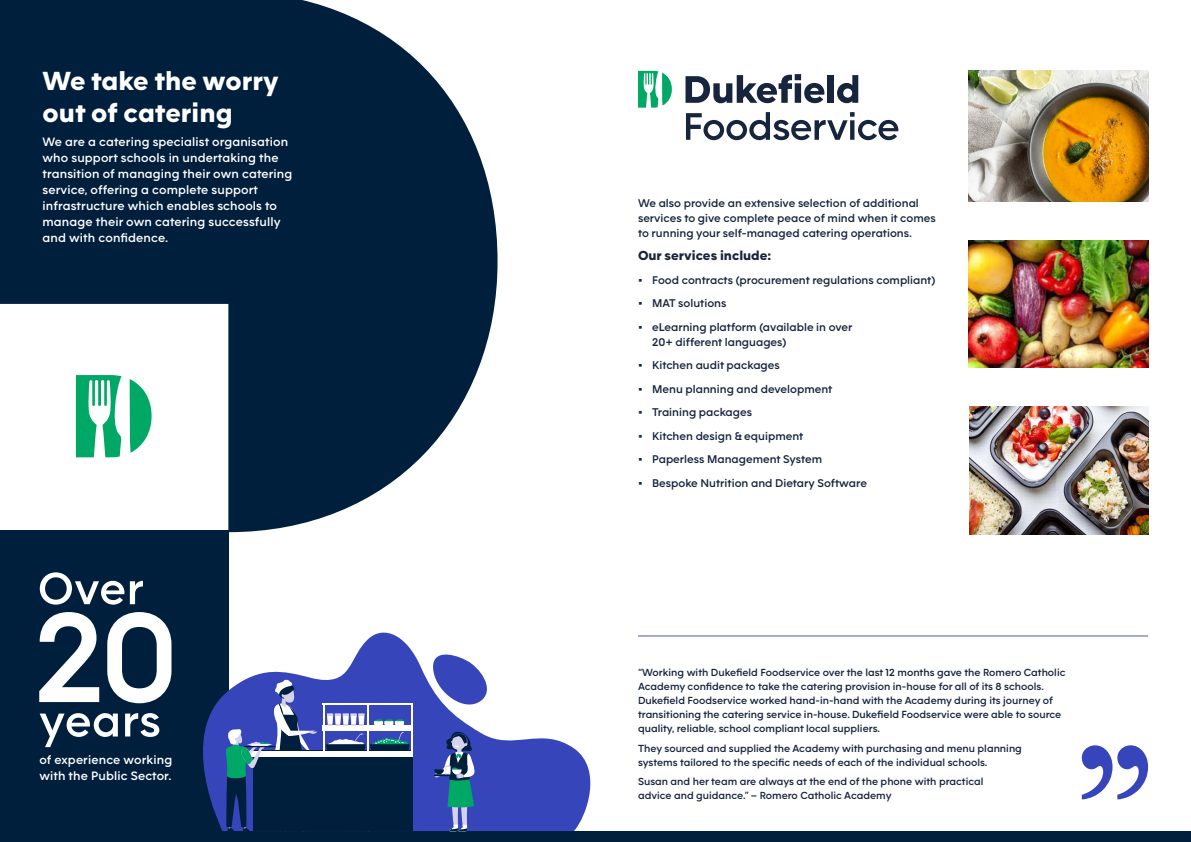
<style>
.page{position:relative;width:1191px;height:842px;background:#fff}
.page>*{position:absolute;margin:0;border:0;box-sizing:border-box;transform-origin:0 0}
.t1{font:800 28px/32px "F37 Moon";color:#fff}
.t2{font:800 14px "F37 Moon";color:#16243d}
.t3{font:600 13px/16px "F37 Moon";letter-spacing:.01em;color:#fff}
.t4{font:600 12px/15px "F37 Moon";color:#16243d}
.t5{font:600 11px/14px "F37 Moon";color:#16243d}
</style>
<div class="page">
<svg style="left:0;top:0;width:497px;height:532px;fill:#001f3d"></svg>
<div style="left:0;top:531px;width:229px;height:311px;background:#001f3d"></div>
<img style="left:969px;top:240px;width:179px;height:128px">
<img style="left:969px;top:407px;width:179px;height:127px">
<img style="left:969px;top:71px;width:179px;height:130px">
<svg style="left:685px;top:74px;width:139px;height:29px"></svg>
<div style="left:827px;top:75px;width:7px;height:28px;background:#16243d"></div>
<svg style="left:837px;top:75px;width:21px;height:28px"></svg>
<svg style="left:686px;top:112px;width:212px;height:28px"></svg>
<svg style="left:638px;top:71px;width:34px;height:37px"></svg>
<svg style="left:76px;top:375px;width:46px;height:82px"></svg>
<svg style="left:130px;top:379px;width:22px;height:74px"></svg>
<svg style="left:1081px;top:745px;width:67px;height:54px"></svg>
<hr style="left:638px;top:635px;width:510px;height:1px;background:#455ba6">
<div style="left:208px;top:832px;width:983px;height:10px;background:#001f3d"></div>
<svg style="left:40px;top:713px;width:119px;height:34px"></svg>
<svg style="left:39px;top:612px;width:132px;height:91px"></svg>
<svg style="left:40px;top:572px;width:103px;height:33px"></svg>
<svg style="left:203px;top:632px;width:388px;height:199px;fill:#3645ba"></svg>
<svg style="left:432px;top:646px;width:62px;height:65px"></svg>
<div style="left:253px;top:751px;width:160px;height:80px;background:#001f3d"></div>
<div style="left:247px;top:751px;width:166px;height:5px;background:#fff"></div>
<hr style="left:411px;top:704px;width:2px;height:47px;background:#fff">
<div style="left:323px;top:726px;width:90px;height:5px;background:#fff"></div>
<hr style="left:323px;top:703px;width:90px;height:2px;background:#fff">
<svg style="left:224px;top:680px;width:185px;height:151px"></svg>
<svg style="left:433px;top:731px;width:43px;height:101px;background:#4268a3"></svg>
<h1 class="t1" style="left:43px;top:64px;width:238px">We take the worry out of catering</h1>
<p class="t3" style="left:43px;top:134px;width:251px">We are a catering specialist organisation who support schools in undertaking the transition of managing their own catering service, offering a complete support infrastructure which enables schools to manage their own catering successfully and with confidence.</p>
<p class="t3" style="left:39px;top:751px;width:134px">of experience working with the Public Sector.</p>
<p class="t4" style="left:638px;top:195px;width:299px">We also provide an extensive selection of additional services to give complete peace of mind when it comes to running your self-managed catering operations.</p>
<p class="t2" style="left:638px;top:247px;width:135px">Our services include:</p>
<p class="t4" style="left:638px;top:272px;width:299px">• Food contracts (procurement regulations compliant)</p>
<p class="t4" style="left:638px;top:295px;width:90px">• MAT solutions</p>
<p class="t4" style="left:652px;top:319px;width:202px;text-indent:-14px">• eLearning platform (available in over<br>20+ different languages)</p>
<p class="t4" style="left:638px;top:357px;width:143px">• Kitchen audit packages</p>
<p class="t4" style="left:638px;top:381px;width:196px">• Menu planning and development</p>
<p class="t4" style="left:638px;top:404px;width:116px">• Training packages</p>
<p class="t4" style="left:638px;top:428px;width:167px">• Kitchen design &amp; equipment</p>
<p class="t4" style="left:638px;top:451px;width:186px">• Paperless Management System</p>
<p class="t4" style="left:638px;top:475px;width:230px">• Bespoke Nutrition and Dietary Software</p>
<p class="t5" style="left:638px;top:665px;width:429px">“Working with Dukefield Foodservice over the last 12 months gave the Romero Catholic Academy confidence to take the catering provision in-house for all of its 8 schools.<br>Dukefield Foodservice worked hand-in-hand with the Academy during its journey of transitioning the catering service in-house. Dukefield Foodservice were able to source quality, reliable, school compliant local suppliers.</p>
<p class="t5" style="left:638px;top:741px;width:385px">They sourced and supplied the Academy with purchasing and menu planning systems tailored to the specific needs of each of the individual schools.</p>
<p class="t5" style="left:638px;top:775px;width:347px">Susan and her team are always at the end of the phone with practical advice and guidance.” – Romero Catholic Academy</p>
</div>
